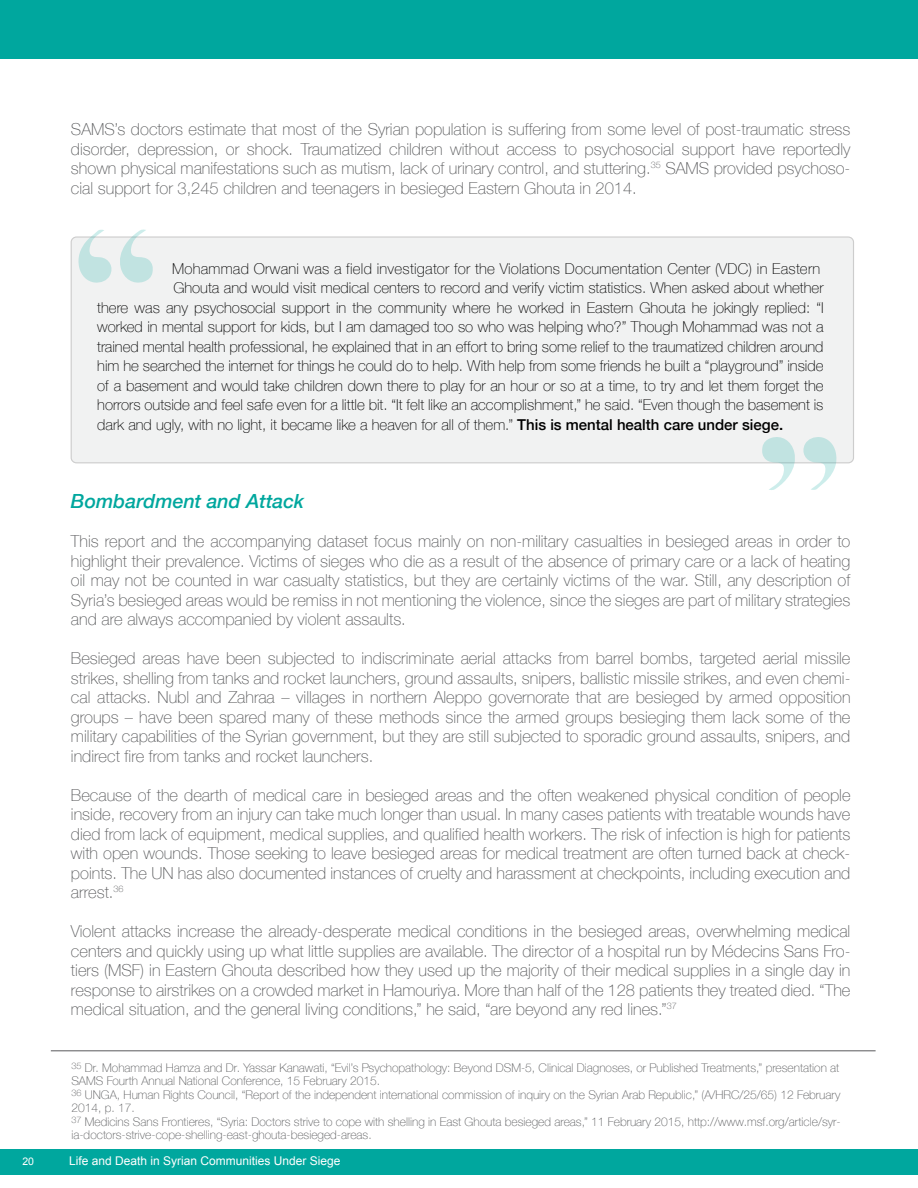
<style>
.page{position:relative;width:918px;height:1188px;background:#fff}
.page>*{position:absolute;margin:0;border:0;box-sizing:border-box;transform-origin:0 0}
.t1{font:italic 500 19.5px "Helvetica Neue";color:#00a79e}
.t2{font:100 16.5px/19.5px "Helvetica Neue";color:#58595b;text-align:justify}
.t3{font:100 15px "Helvetica Neue";color:#000}
.t4{font:100 12px/13.5px "Helvetica Neue";color:#58595b}
.t5{font:12px "Arial";color:#fff}
.t6{font:10.5px "Arial";color:#fff}
.s1{font-weight:500}
</style>
<div class="page">
<div style="left:0;top:1149px;width:918px;height:26px;background:#00a79e"></div>
<div style="left:0;top:0;width:918px;height:58px;background:#00a79e"></div>
<div style="left:71px;top:237px;width:783px;height:226px;background:#f1f2f2;border-radius:5px"></div>
<div style="left:71px;top:236px;width:783px;height:227px;border:1px solid #000;border-radius:5px"></div>
<svg style="left:78px;top:230px;width:75px;height:53px"></svg>
<svg style="left:762px;top:437px;width:74px;height:53px"></svg>
<hr style="left:51px;top:1051px;width:825px;height:1px;background:#58595b">
<p class="t2" style="left:71px;top:119px;width:781px">SAMS’s doctors estimate that most of the Syrian population is suffering from some level of post-traumatic stress disorder, depression, or shock. Traumatized children without access to psychosocial support have reportedly shown physical manifestations such as mutism, lack of urinary control, and stuttering.<sup>35</sup> SAMS provided psychoso&shy;cial support for 3,245 children and teenagers in besieged Eastern Ghouta in 2014.</p>
<p class="t3" style="left:172px;top:257px;width:650px">Mohammad Orwani was a field investigator for the Violations Documentation Center (VDC) in Eastern</p>
<p class="t3" style="left:173px;top:277px;width:652px">Ghouta and would visit medical centers to record and verify victim statistics. When asked about whether</p>
<p class="t3" style="left:97px;top:296px;width:728px">there was any psychosocial support in the community where he worked in Eastern Ghouta he jokingly replied: “I</p>
<p class="t3" style="left:97px;top:316px;width:728px">worked in mental support for kids, but I am damaged too so who was helping who?” Though Mohammad was not a</p>
<p class="t3" style="left:97px;top:335px;width:728px">trained mental health professional, he explained that in an effort to bring some relief to the traumatized children around</p>
<p class="t3" style="left:97px;top:355px;width:728px">him he searched the internet for things he could do to help. With help from some friends he built a “playground” inside</p>
<p class="t3" style="left:97px;top:374px;width:728px">of a basement and would take children down there to play for an hour or so at a time, to try and let them forget the</p>
<p class="t3" style="left:97px;top:394px;width:728px">horrors outside and feel safe even for a little bit. “It felt like an accomplishment,” he said. “Even though the basement is</p>
<p class="t3" style="left:97px;top:413px;width:688px">dark and ugly, with no light, it became like a heaven for all of them.” <span class="s1">This is mental health care under siege.</span></p>
<p class="t1" style="left:71px;top:484px;width:235px">Bombardment and Attack</p>
<p class="t2" style="left:71px;top:531px;width:781px">This report and the accompanying dataset focus mainly on non-military casualties in besieged areas in order to highlight their prevalence. Victims of sieges who die as a result of the absence of primary care or a lack of heating oil may not be counted in war casualty statistics, but they are certainly victims of the war. Still, any description of Syria’s besieged areas would be remiss in not mentioning the violence, since the sieges are part of military strategies and are always accompanied by violent assaults.</p>
<p class="t2" style="left:71px;top:648px;width:781px">Besieged areas have been subjected to indiscriminate aerial attacks from barrel bombs, targeted aerial missile strikes, shelling from tanks and rocket launchers, ground assaults, snipers, ballistic missile strikes, and even chemi&shy;cal attacks. Nubl and Zahraa – villages in northern Aleppo governorate that are besieged by armed opposition groups – have been spared many of these methods since the armed groups besieging them lack some of the military capabilities of the Syrian government, but they are still subjected to sporadic ground assaults, snipers, and indirect fire from tanks and rocket launchers.</p>
<p class="t2" style="left:71px;top:785px;width:781px">Because of the dearth of medical care in besieged areas and the often weakened physical condition of people inside, recovery from an injury can take much longer than usual. In many cases patients with treatable wounds have died from lack of equipment, medical supplies, and qualified health workers. The risk of infection is high for patients with open wounds. Those seeking to leave besieged areas for medical treatment are often turned back at check&shy;points. The UN has also documented instances of cruelty and harassment at checkpoints, including execution and arrest.<sup>36</sup></p>
<p class="t2" style="left:71px;top:921px;width:781px">Violent attacks increase the already-desperate medical conditions in the besieged areas, overwhelming medical centers and quickly using up what little supplies are available. The director of a hospital run by Médecins Sans Fro&shy;tiers (MSF) in Eastern Ghouta described how they used up the majority of their medical supplies in a single day in response to airstrikes on a crowded market in Hamouriya. More than half of the 128 patients they treated died. “The medical situation, and the general living conditions,” he said, “are beyond any red lines.”<sup>37</sup></p>
<p class="t4" style="left:71px;top:1060px;width:771px"><sup>35</sup> Dr. Mohammad Hamza and Dr. Yassar Kanawati, “Evil’s Psychopathology: Beyond DSM-5, Clinical Diagnoses, or Published Treatments,” presentation at SAMS Fourth Annual National Conference, 15 February 2015.<br><sup>36</sup> UNGA, Human Rights Council, “Report of the independent international commission of inquiry on the Syrian Arab Republic,” (A/HRC/25/65) 12 February 2014, p. 17.<br><sup>37</sup> Medicins Sans Frontieres, “Syria: Doctors strive to cope with shelling in East Ghouta besieged areas,” 11 February 2015, http://www.msf.org/article/syr&shy;ia-doctors-strive-cope-shelling-east-ghouta-besieged-areas.</p>
<p class="t6" style="left:22px;top:1154px;width:13px">20</p>
<p class="t5" style="left:69px;top:1153px;width:273px">Life and Death in Syrian Communities Under Siege</p>
</div>
